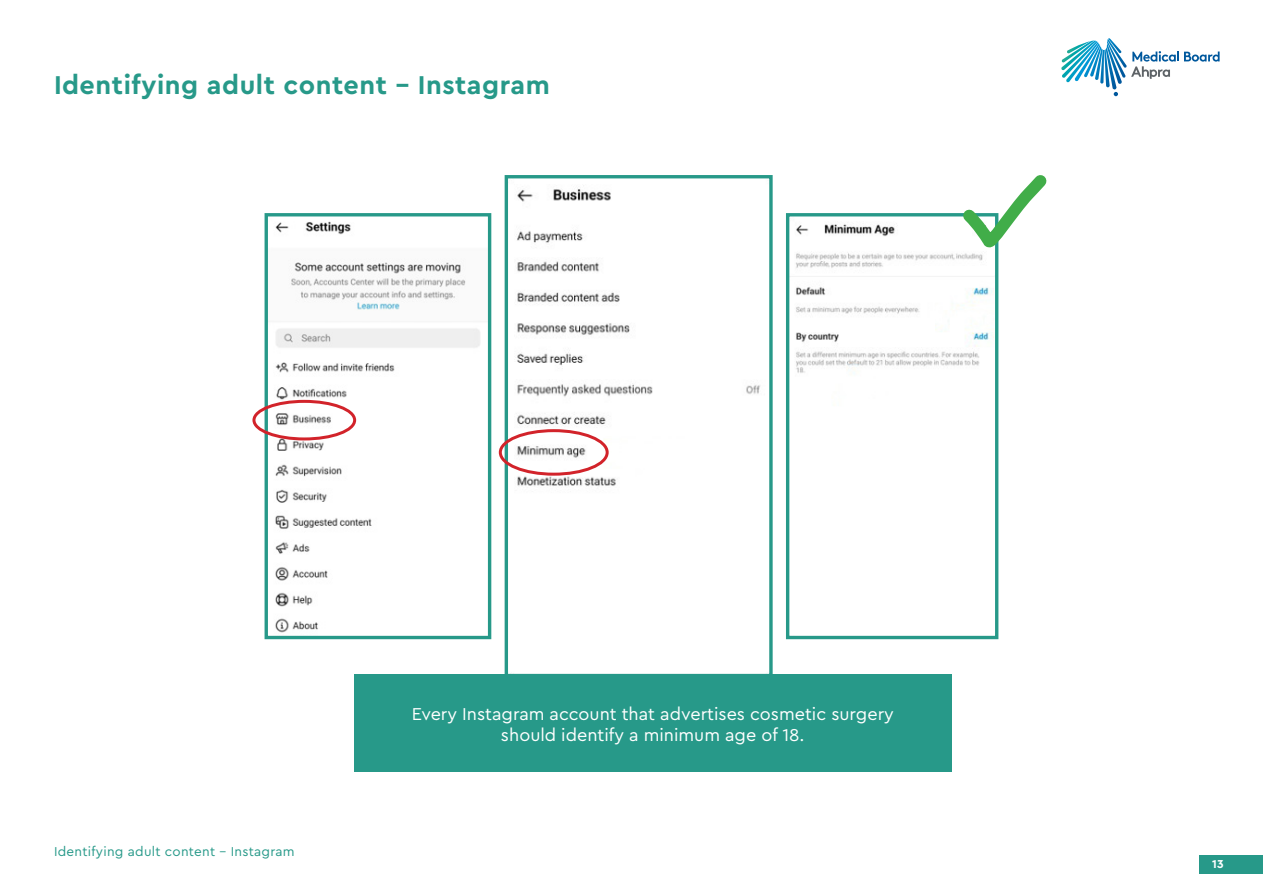
<style>
.page{position:relative;width:1263px;height:893px;background:#fff}
.page>*{position:absolute;margin:0;border:0;box-sizing:border-box;transform-origin:0 0}
.t1{font:700 27px "Cera Pro";letter-spacing:.02em;color:#279989}
.t2{font:18px/21.6px "Cera Pro";color:#fff;text-align:center}
.t3{font:13.5px "Cera Pro";letter-spacing:.02em;color:#279989}
.t4{font:700 12px "Cera Pro";color:#fff}
</style>
<div class="page">
<svg style="left:1061px;top:38px;width:158px;height:58px"></svg>
<div style="left:354px;top:674px;width:597px;height:98px;background:#279989"></div>
<img style="left:790px;top:224px;width:204px;height:149px">
<div style="left:786px;top:213px;width:212px;height:426px;border:3px solid #279989"></div>
<img style="left:269px;top:221px;width:211px;height:412px">
<div style="left:265px;top:213px;width:226px;height:426px;border:3px solid #279989"></div>
<img style="left:509px;top:189px;width:251px;height:297px">
<div style="left:505px;top:175px;width:268px;height:502px;border:3px solid #279989"></div>
<div style="left:252px;top:400px;width:104px;height:40px;border:3px solid #d2232a;border-radius:50%"></div>
<div style="left:499px;top:429px;width:110px;height:47px;border:3px solid #d2232a;border-radius:50%"></div>
<svg style="left:952px;top:175px;width:95px;height:108px"></svg>
<div style="left:1199px;top:855px;width:64px;height:19px;background:#279989"></div>
<h1 class="t1" style="left:54px;top:67px;width:497px">Identifying adult content - Instagram</h1>
<p class="t3" style="left:54px;top:842px;width:242px">Identifying adult content - Instagram</p>
<p class="t2" style="left:412px;top:702px;width:484px">Every Instagram account that advertises cosmetic surgery should identify a minimum age of 18.</p>
<p class="t4" style="left:1212px;top:856px;width:13px">13</p>
</div>
